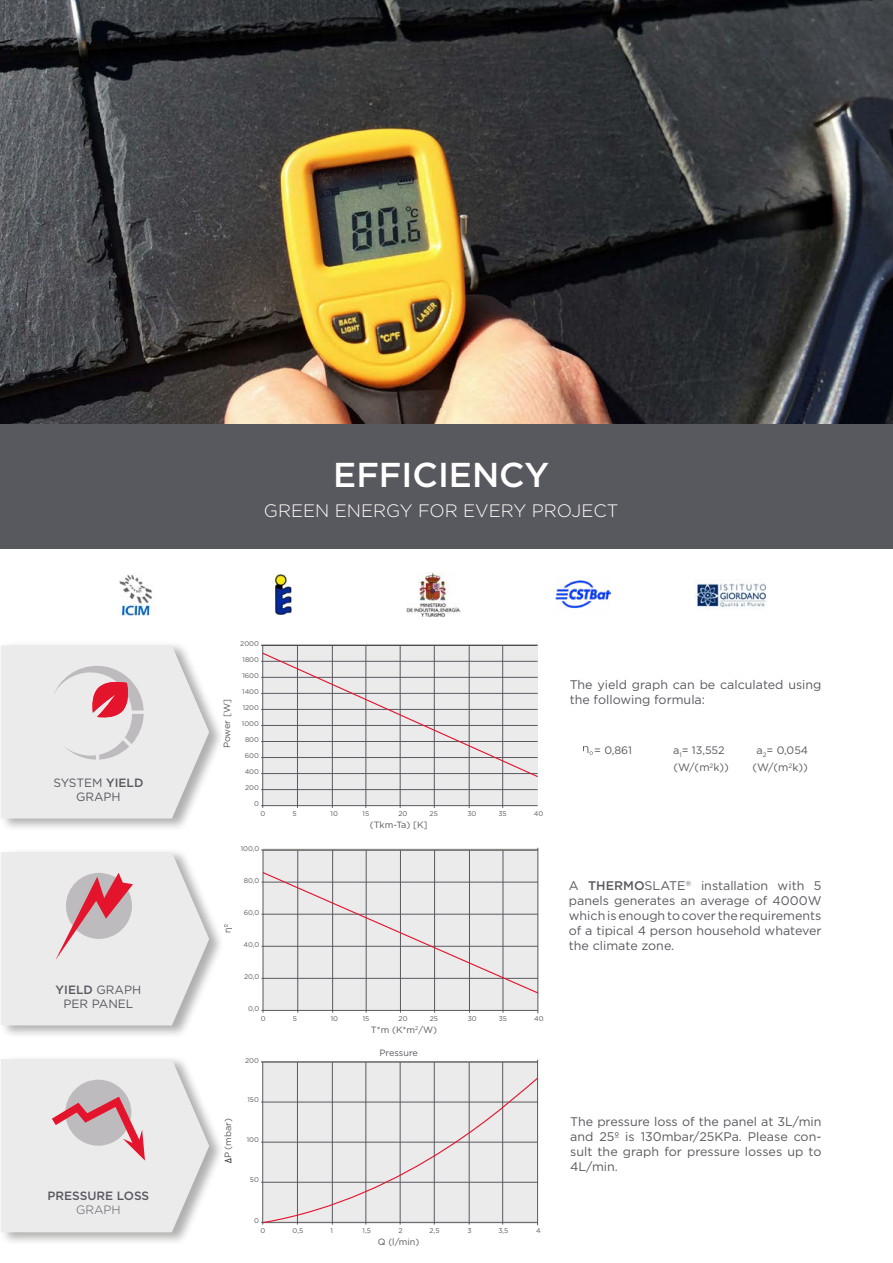
<style>
.page{position:relative;width:893px;height:1263px;background:#fff}
.page>*{position:absolute;margin:0;border:0;box-sizing:border-box;transform-origin:0 0}
.t1{font:500 34.5px "Gotham";color:#fff}
.t2{font:300 18px "Gotham";color:#fff}
.t3{font:12.45px/15px "Gotham";color:#58585f;text-align:justify}
.t4{font:12px/14.4px "Gotham";color:#58585f;text-align:center}
.t5{font:500 12px "Gotham";color:#58585f}
.t6{font:300 12px "Gotham";color:#58585f}
.t7{font:10.8px/17.9px "Gotham";color:#58585f}
.t8{font:9.15px "Gotham";color:#58585f}
.t9{font:6.9px "Gotham";color:#58585f}
.s1{font-weight:500}
</style>
<div class="page">
<div style="left:0;top:424px;width:893px;height:124px;background:#58585f"></div>
<div style="left:263px;top:849px;width:275px;height:161px;background:#ecebec"></div>
<hr style="left:261px;top:850px;width:277px;height:1px;background:#1d1d1b">
<hr style="left:261px;top:1010px;width:277px;height:1px;background:#58585f">
<hr style="left:297px;top:850px;width:1px;height:163px;background:#58585f">
<hr style="left:263px;top:850px;width:1px;height:163px;background:#58585f">
<hr style="left:332px;top:850px;width:1px;height:163px;background:#58585f">
<hr style="left:366px;top:850px;width:1px;height:163px;background:#58585f">
<hr style="left:400px;top:850px;width:1px;height:163px;background:#58585f">
<hr style="left:434px;top:850px;width:1px;height:163px;background:#58585f">
<hr style="left:469px;top:850px;width:1px;height:163px;background:#58585f">
<hr style="left:503px;top:850px;width:1px;height:163px;background:#58585f">
<hr style="left:538px;top:848px;width:1px;height:165px;background:#58585f">
<svg style="left:224px;top:924px;width:8px;height:8px"></svg>
<svg style="left:261px;top:871px;width:278px;height:123px"></svg>
<div style="left:0;top:848px;width:224px;height:190px;background:#1d1d1b;opacity:.35"></div>
<svg style="left:1px;top:852px;width:208px;height:173px"></svg>
<div style="left:263px;top:1062px;width:275px;height:161px;background:#ecebec"></div>
<hr style="left:261px;top:1062px;width:277px;height:1px;background:#1d1d1b">
<hr style="left:261px;top:1102px;width:277px;height:1px;background:#58585f">
<hr style="left:261px;top:1142px;width:277px;height:1px;background:#58585f">
<hr style="left:261px;top:1182px;width:277px;height:1px;background:#58585f">
<hr style="left:261px;top:1222px;width:277px;height:1px;background:#58585f">
<hr style="left:297px;top:1062px;width:1px;height:162px;background:#58585f">
<hr style="left:262px;top:1062px;width:1px;height:162px;background:#58585f">
<hr style="left:332px;top:1062px;width:1px;height:162px;background:#58585f">
<hr style="left:366px;top:1062px;width:1px;height:162px;background:#58585f">
<hr style="left:400px;top:1062px;width:1px;height:162px;background:#58585f">
<hr style="left:434px;top:1062px;width:1px;height:162px;background:#58585f">
<hr style="left:469px;top:1062px;width:1px;height:162px;background:#58585f">
<hr style="left:502px;top:1062px;width:1px;height:162px;background:#58585f">
<hr style="left:537px;top:1060px;width:1px;height:165px;background:#58585f">
<svg style="left:262px;top:1076px;width:277px;height:148px"></svg>
<svg style="left:225px;top:1158px;width:6px;height:5px"></svg>
<div style="left:0;top:1055px;width:224px;height:190px;background:#1d1d1b;opacity:.35"></div>
<svg style="left:1px;top:1059px;width:208px;height:173px"></svg>
<div style="left:0;top:641px;width:224px;height:190px;background:#1d1d1b;opacity:.35"></div>
<svg style="left:1px;top:645px;width:208px;height:173px"></svg>
<div style="left:263px;top:644px;width:275px;height:161px;background:#ecebec"></div>
<hr style="left:261px;top:645px;width:277px;height:1px;background:#1d1d1b">
<hr style="left:261px;top:789px;width:277px;height:1px;background:#58585f">
<hr style="left:261px;top:805px;width:277px;height:1px;background:#58585f">
<hr style="left:297px;top:645px;width:1px;height:163px;background:#58585f">
<hr style="left:262px;top:645px;width:1px;height:163px;background:#58585f">
<hr style="left:332px;top:645px;width:1px;height:163px;background:#58585f">
<hr style="left:366px;top:645px;width:1px;height:163px;background:#58585f">
<hr style="left:400px;top:645px;width:1px;height:163px;background:#58585f">
<hr style="left:434px;top:645px;width:1px;height:163px;background:#58585f">
<hr style="left:469px;top:645px;width:1px;height:163px;background:#58585f">
<hr style="left:502px;top:645px;width:1px;height:163px;background:#58585f">
<svg style="left:261px;top:652px;width:277px;height:126px"></svg>
<svg style="left:583px;top:746px;width:10px;height:9px"></svg>
<img style="left:119px;top:574px;width:33px;height:42px">
<img style="left:275px;top:575px;width:17px;height:39px">
<img style="left:407px;top:573px;width:53px;height:43px">
<img style="left:556px;top:580px;width:55px;height:29px">
<img style="left:695px;top:580px;width:72px;height:28px">
<img style="left:0;top:0;width:893px;height:424px">
<p class="t4" style="left:53px;top:775px;width:92px">SYSTEM <span class="s1">YIELD<br></span>GRAPH</p>
<p class="t4" style="left:56px;top:982px;width:87px"><span class="s1">YIELD</span> GRAPH<br>PER PANEL</p>
<p class="t5" style="left:48px;top:1187px;width:103px">PRESSURE LOSS</p>
<p class="t6" style="left:76px;top:1202px;width:46px">GRAPH</p>
<h1 class="t1" style="left:333px;top:452px;width:217px">EFFICIENCY</h1>
<h2 class="t2" style="left:264px;top:499px;width:356px">GREEN ENERGY FOR EVERY PROJECT</h2>
<p class="t8" style="left:222px;top:748px;width:51px;rotate:-90deg">Power [W]</p>
<p class="t9" style="left:240px;top:640px;width:20px">2000</p>
<p class="t9" style="left:243px;top:656px;width:18px">1800</p>
<p class="t9" style="left:242px;top:672px;width:18px">1600</p>
<p class="t9" style="left:242px;top:688px;width:18px">1400</p>
<p class="t9" style="left:243px;top:704px;width:18px">1200</p>
<p class="t9" style="left:242px;top:720px;width:19px">1000</p>
<p class="t9" style="left:245px;top:736px;width:16px">800</p>
<p class="t9" style="left:245px;top:752px;width:16px">600</p>
<p class="t9" style="left:245px;top:768px;width:16px">400</p>
<p class="t9" style="left:245px;top:784px;width:15px">200</p>
<p class="t9" style="left:254px;top:800px;width:6px">0</p>
<p class="t9" style="left:260px;top:810px;width:6px">0</p>
<p class="t9" style="left:241px;top:844px;width:20px">100,0</p>
<p class="t9" style="left:244px;top:876px;width:17px">80,0</p>
<p class="t9" style="left:244px;top:909px;width:17px">60,0</p>
<p class="t9" style="left:244px;top:941px;width:17px">40,0</p>
<p class="t9" style="left:244px;top:973px;width:17px">20,0</p>
<p class="t9" style="left:248px;top:1005px;width:13px">0,0</p>
<p class="t9" style="left:261px;top:1015px;width:6px">0</p>
<p class="t9" style="left:245px;top:1056px;width:15px">200</p>
<p class="t8" style="left:223px;top:1158px;width:42px;rotate:-90deg">P (mbar)</p>
<p class="t9" style="left:248px;top:1095px;width:13px">150</p>
<p class="t9" style="left:247px;top:1136px;width:14px">100</p>
<p class="t9" style="left:250px;top:1176px;width:11px">50</p>
<p class="t9" style="left:254px;top:1217px;width:6px">0</p>
<p class="t9" style="left:260px;top:1227px;width:6px">0</p>
<p class="t9" style="left:293px;top:810px;width:6px">5</p>
<p class="t9" style="left:331px;top:810px;width:9px">10</p>
<p class="t9" style="left:363px;top:810px;width:8px">15</p>
<p class="t9" style="left:398px;top:810px;width:10px">20</p>
<p class="t9" style="left:430px;top:810px;width:10px">25</p>
<p class="t9" style="left:467px;top:810px;width:11px">30</p>
<p class="t9" style="left:498px;top:810px;width:10px">35</p>
<p class="t9" style="left:534px;top:810px;width:11px">40</p>
<p class="t8" style="left:370px;top:820px;width:59px">(Tkm-Ta) [K]</p>
<p class="t3" style="left:570px;top:677px;width:253px">The yield graph can be calculated using the following formula:</p>
<p class="t7" style="left:594px;top:741px;width:39px">= 0,861</p>
<p class="t7" style="left:673px;top:741px;width:57px">a<sub>1</sub>= 13,552 (W/(m<sup>2</sup>k))</p>
<p class="t7" style="left:756px;top:741px;width:53px">a<sub>2</sub>= 0,054</p>
<p class="t7" style="left:752px;top:758px;width:57px">(W/(m<sup>2</sup>k))</p>
<p class="t3" style="left:569px;top:878px;width:254px">A <span class="s1">THERMO</span>SLATE<sup>®</sup> installation with 5 panels generates an average of 4000W which is enough to cover the requirements of a tipical 4 person household whatever the climate zone.</p>
<p class="t9" style="left:293px;top:1015px;width:6px">5</p>
<p class="t9" style="left:331px;top:1015px;width:9px">10</p>
<p class="t9" style="left:363px;top:1015px;width:8px">15</p>
<p class="t9" style="left:399px;top:1015px;width:10px">20</p>
<p class="t9" style="left:430px;top:1015px;width:10px">25</p>
<p class="t9" style="left:468px;top:1015px;width:11px">30</p>
<p class="t9" style="left:499px;top:1015px;width:10px">35</p>
<p class="t9" style="left:534px;top:1015px;width:11px">40</p>
<p class="t8" style="left:371px;top:1025px;width:68px">T*m (K*m<sup>2</sup>/W)</p>
<p class="t8" style="left:379px;top:1048px;width:40px">Pressure</p>
<p class="t9" style="left:293px;top:1227px;width:12px">0,5</p>
<p class="t9" style="left:331px;top:1227px;width:4px">1</p>
<p class="t9" style="left:363px;top:1227px;width:10px">1,5</p>
<p class="t9" style="left:398px;top:1227px;width:6px">2</p>
<p class="t9" style="left:430px;top:1227px;width:11px">2,5</p>
<p class="t9" style="left:467px;top:1227px;width:6px">3</p>
<p class="t9" style="left:498px;top:1227px;width:12px">3,5</p>
<p class="t9" style="left:536px;top:1227px;width:6px">4</p>
<p class="t8" style="left:378px;top:1236px;width:43px">Q (l/min)</p>
<p class="t3" style="left:570px;top:1113px;width:253px">The pressure loss of the panel at 3L/min and 25º is 130mbar/25KPa. Please con&shy;sult the graph for pressure losses up to 4L/min.</p>
</div>
